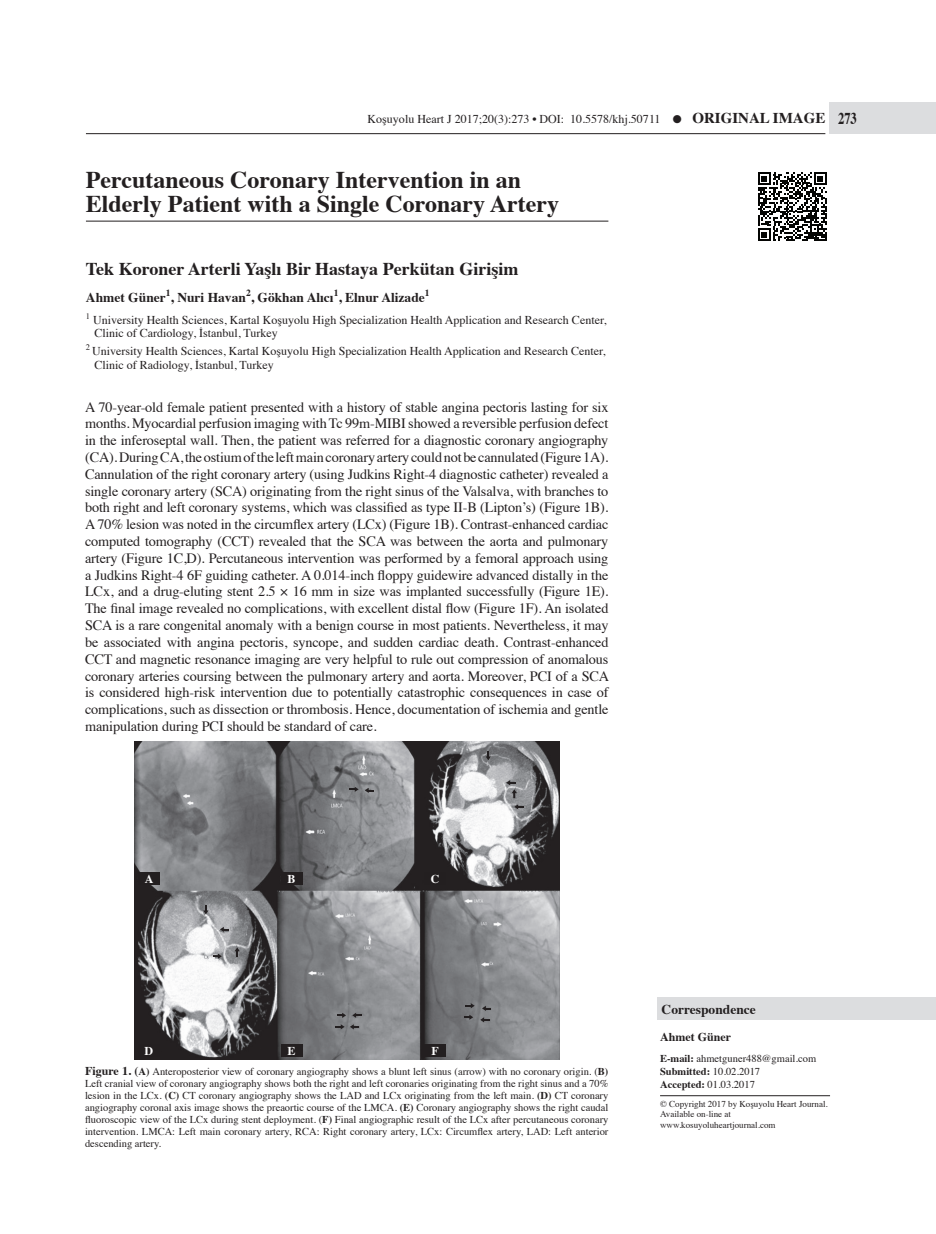
<style>
.page{position:relative;width:936px;height:1234px;background:#fff}
.page>*{position:absolute;margin:0;border:0;box-sizing:border-box;transform-origin:0 0}
.t1{font:700 24px/24px "Times";color:#231f20}
.t2{font:700 18px "Times";color:#231f20}
.t3{font:14.25px/16.8px "Times";letter-spacing:-.01em;color:#231f20;text-align:justify}
.t4{font:700 13.5px "Times";color:#231f20}
.t5{font:12px/13.5px "Times";color:#231f20}
.t6{font:700 12px "Times";color:#231f20}
.t7{font:700 12px "Times";color:#fff}
.t8{font:10.5px/12px "Times";color:#231f20}
.t9{font:9px/10.5px "Times";color:#231f20}
.s1{font-weight:700;font-size:15px}
.s2{font-weight:700;font-size:16.5px}
.s3{font-weight:700;font-size:12px}
.s4{font-weight:700}
</style>
<div class="page">
<hr style="left:86px;top:221px;width:522px;height:1px;background:#231f20">
<hr style="left:660px;top:1095px;width:170px;height:1px;background:#231f20">
<svg style="left:758px;top:172px;width:68px;height:69px"></svg>
<div style="left:829px;top:102px;width:106px;height:31px;background:#dcdddf"></div>
<hr style="left:86px;top:133px;width:739px;height:1px;background:#231f20">
<div style="left:657px;top:997px;width:278px;height:22px;background:#dcdddf"></div>
<img style="left:135px;top:741px;width:424px;height:318px">
<div style="left:138px;top:871px;width:21px;height:13px;background:#231f20"></div>
<div style="left:138px;top:1043px;width:21px;height:13px;background:#231f20"></div>
<div style="left:281px;top:1043px;width:21px;height:13px;background:#231f20"></div>
<div style="left:424px;top:1043px;width:21px;height:13px;background:#231f20"></div>
<div style="left:281px;top:871px;width:21px;height:13px;background:#231f20"></div>
<div style="left:424px;top:871px;width:21px;height:13px;background:#231f20"></div>
<svg style="left:336px;top:1023px;width:8px;height:6px"></svg>
<svg style="left:337px;top:1012px;width:9px;height:5px"></svg>
<svg style="left:352px;top:1012px;width:9px;height:5px"></svg>
<svg style="left:350px;top:1023px;width:9px;height:6px"></svg>
<svg style="left:464px;top:1014px;width:9px;height:5px"></svg>
<svg style="left:480px;top:1016px;width:9px;height:6px"></svg>
<svg style="left:466px;top:1002px;width:8px;height:6px"></svg>
<svg style="left:482px;top:1005px;width:9px;height:5px"></svg>
<svg style="left:220px;top:926px;width:9px;height:5px"></svg>
<svg style="left:234px;top:947px;width:6px;height:9px"></svg>
<svg style="left:203px;top:905px;width:5px;height:9px"></svg>
<svg style="left:213px;top:953px;width:9px;height:5px"></svg>
<svg style="left:365px;top:787px;width:8px;height:5px"></svg>
<svg style="left:350px;top:786px;width:8px;height:5px"></svg>
<svg style="left:514px;top:804px;width:9px;height:5px"></svg>
<svg style="left:485px;top:751px;width:6px;height:9px"></svg>
<svg style="left:506px;top:780px;width:11px;height:18px"></svg>
<p class="t5" style="left:367px;top:111px;width:490px">Koşuyolu Heart J 2017;20(3):273 • DOI: 10.5578/khj.50711 ● <span class="s1">ORIGINAL IMAGE</span> <span class="s2">273</span></p>
<h1 class="t1" style="left:86px;top:165px;width:474px">Percutaneous Coronary Intervention in an<br>Elderly Patient with a Single Coronary Artery</h1>
<p class="t2" style="left:86px;top:252px;width:434px">Tek Koroner Arterli Yaşlı Bir Hastaya Perkütan Girişim</p>
<p class="t4" style="left:86px;top:284px;width:345px">Ahmet Güner<sup>1</sup>, Nuri Havan<sup>2</sup>, Gökhan Alıcı<sup>1</sup>, Elnur Alizade<sup>1</sup></p>
<p class="t5" style="left:94px;top:312px;width:513px;text-indent:-9px"><sup>1</sup> University Health Sciences, Kartal Koşuyolu High Specialization Health Application and Research Center,<br>Clinic of Cardiology, İstanbul, Turkey</p>
<p class="t5" style="left:94px;top:343px;width:512px;text-indent:-9px"><sup>2</sup> University Health Sciences, Kartal Koşuyolu High Specialization Health Application and Research Center,<br>Clinic of Radiology, İstanbul, Turkey</p>
<p class="t3" style="left:85px;top:397px;width:525px">A 70-year-old female patient presented with a history of stable angina pectoris lasting for six months. Myocardial perfusion imaging with Tc 99m-MIBI showed a reversible perfusion defect in the inferoseptal wall. Then, the patient was referred for a diagnostic coronary angiography (CA). During CA, the ostium of the left main coronary artery could not be cannulated (Figure 1A).<br>Cannulation of the right coronary artery (using Judkins Right-4 diagnostic catheter) revealed a single coronary artery (SCA) originating from the right sinus of the Valsalva, with branches to both right and left coronary systems, which was classified as type II-B (Lipton’s) (Figure 1B).<br>A 70% lesion was noted in the circumflex artery (LCx) (Figure 1B). Contrast-enhanced cardiac computed tomography (CCT) revealed that the SCA was between the aorta and pulmonary artery (Figure 1C,D). Percutaneous intervention was performed by a femoral approach using a Judkins Right-4 6F guiding catheter. A 0.014-inch floppy guidewire advanced distally in the LCx, and a drug-eluting stent 2.5 × 16 mm in size was implanted successfully (Figure 1E).<br>The final image revealed no complications, with excellent distal flow (Figure 1F). An isolated SCA is a rare congenital anomaly with a benign course in most patients. Nevertheless, it may be associated with angina pectoris, syncope, and sudden cardiac death. Contrast-enhanced CCT and magnetic resonance imaging are very helpful to rule out compression of anomalous coronary arteries coursing between the pulmonary artery and aorta. Moreover, PCI of a SCA is considered high-risk intervention due to potentially catastrophic consequences in case of complications, such as dissection or thrombosis. Hence, documentation of ischemia and gentle manipulation during PCI should be standard of care.</p>
<p class="t7" style="left:145px;top:867px;width:10px">A</p>
<p class="t7" style="left:287px;top:867px;width:10px">B</p>
<p class="t7" style="left:430px;top:867px;width:10px">C</p>
<p class="t7" style="left:144px;top:1039px;width:10px">D</p>
<p class="t7" style="left:287px;top:1039px;width:10px">E</p>
<p class="t7" style="left:431px;top:1039px;width:9px">F</p>
<p class="t8" style="left:85px;top:1063px;width:525px;text-align:justify"><span class="s3">Figure 1. (</span><span class="s4">A)</span> Anteroposterior view of coronary angiography shows a blunt left sinus (arrow) with no coronary origin. (<span class="s4">B)<br></span>Left cranial view of coronary angiography shows both the right and left coronaries originating from the right sinus and a 70% lesion in the LCx. <span class="s4">(C)</span> CT coronary angiography shows the LAD and LCx originating from the left main. <span class="s4">(D)</span> CT coronary angiography coronal axis image shows the preaortic course of the LMCA. <span class="s4">(E)</span> Coronary angiography shows the right caudal fluoroscopic view of the LCx during stent deployment. (<span class="s4">F)</span> Final angiographic result of the LCx after percutaneous coronary intervention. LMCA: Left main coronary artery, RCA: Right coronary artery, LCx: Circumflex artery, LAD: Left anterior descending artery.</p>
<p class="t4" style="left:661px;top:995px;width:96px">Correspondence</p>
<p class="t6" style="left:660px;top:1024px;width:72px">Ahmet Güner</p>
<p class="t8" style="left:660px;top:1050px;width:158px;line-height:12.8px"><span class="s4">E-mail:</span> ahmetguner488@gmail.com<br><span class="s4">Submitted:</span> 10.02.2017<br><span class="s4">Accepted:</span> 01.03.2017</p>
<p class="t9" style="left:660px;top:1097px;width:169px">© Copyright 2017 by Koşuyolu Heart Journal.<br>Available on-line at www.kosuyoluheartjournal.com</p>
</div>
